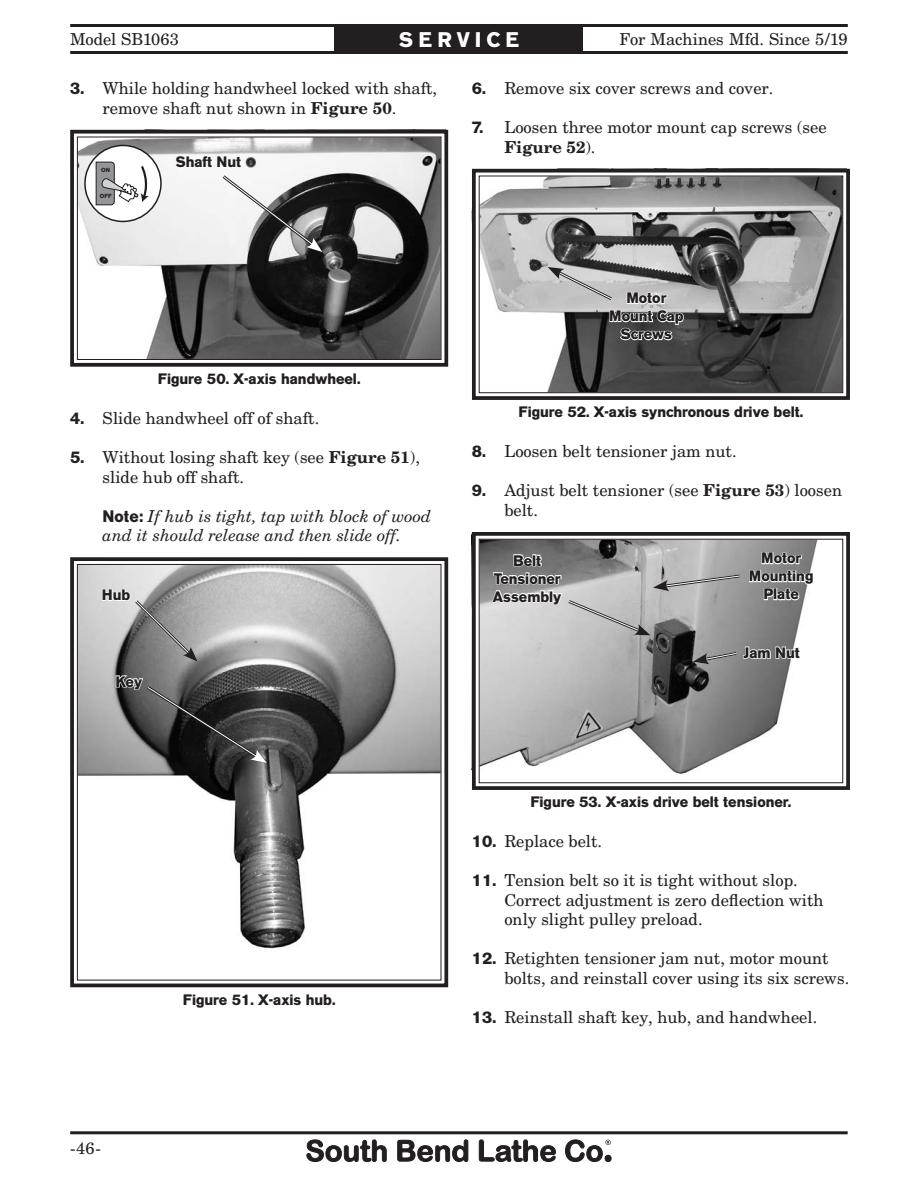
<style>
.page{position:relative;width:918px;height:1188px;background:#fff}
.page>*{position:absolute;margin:0;border:0;box-sizing:border-box;transform-origin:0 0}
.t1{font:700 21px "AG Old Face";letter-spacing:.245em;color:#fff}
.SB-Primary_List{font:16.5px/19.5px "New Century Schlbk";color:#231f20}
.SB-Primary_List-2{font:italic 16.5px/19.5px "New Century Schlbk";color:#231f20}
.SB-Figure_Text{font:700 15px "AG Old Face";color:#231f20}
.SB-Callout{font:700 15px/18px "AG Old Face";color:#231f20;text-align:center}
.t2{font:700 5.85px "AG Old Face";color:#231f20}
.s1{font-family:"AG Old Face";font-weight:700}
.s2{font-weight:700}
.s3{font-family:"AG Old Face";font-weight:700;font-style:normal}
</style>
<div class="page">
<hr style="left:70px;top:1131px;width:778px;height:3px;background:#231f20">
<hr style="left:70px;top:51px;width:778px;height:3px;background:#231f20">
<hr style="left:70px;top:24px;width:778px;height:3px;background:#231f20">
<div style="left:335px;top:26px;width:248px;height:26px;background:#231f20"></div>
<svg style="left:306px;top:1139px;width:306px;height:23px"></svg>
<svg style="left:471px;top:168px;width:379px;height:232px"></svg>
<div style="left:479px;top:176px;width:364px;height:217px;border:1px solid #231f20"></div>
<svg style="left:548px;top:267px;width:137px;height:75px"></svg>
<svg style="left:70px;top:129px;width:379px;height:238px"></svg>
<div style="left:77px;top:137px;width:364px;height:223px;border:1px solid #231f20"></div>
<svg style="left:174px;top:155px;width:148px;height:97px"></svg>
<svg style="left:70px;top:557px;width:379px;height:431px"></svg>
<div style="left:77px;top:564px;width:364px;height:416px;border:1px solid #231f20"></div>
<svg style="left:101px;top:588px;width:97px;height:74px"></svg>
<svg style="left:115px;top:674px;width:152px;height:89px"></svg>
<svg style="left:471px;top:532px;width:379px;height:258px"></svg>
<div style="left:479px;top:539px;width:364px;height:244px;border:1px solid #231f20"></div>
<svg style="left:491px;top:546px;width:324px;height:89px"></svg>
<svg style="left:693px;top:646px;width:108px;height:18px"></svg>
<div style="left:85px;top:145px;width:76px;height:76px;background:#fff;border-radius:50%"></div>
<svg style="left:96px;top:162px;width:53px;height:43px"></svg>
<div style="left:84px;top:145px;width:78px;height:77px;border:2px solid #231f20;border-radius:50%"></div>
<p class="SB-Primary_List" style="left:70px;top:29px;width:110px">Model SB1063</p>
<p class="t1" style="left:399px;top:27px;width:121px">SERVICE</p>
<p class="SB-Primary_List" style="left:620px;top:29px;width:230px">For Machines Mfd. Since 5/19</p>
<p class="SB-Primary_List" style="left:472px;top:78px;width:303px"><span class="s1">6.</span> Remove six cover screws and cover.</p>
<p class="SB-Primary_List" style="left:504px;top:117px;width:324px;text-indent:-32px"><span class="s1">7.</span> Loosen three motor mount cap screws (see<br><span class="s2">Figure 52</span>).</p>
<p class="SB-Primary_List" style="left:70px;top:78px;width:369px;text-align:center"><span class="s1">3.</span> While holding handwheel locked with shaft, remove shaft nut shown in <span class="s2">Figure 50</span>.</p>
<p class="SB-Callout" style="left:176px;top:153px;width:67px">Shaft Nut</p>
<p class="t2" style="left:101px;top:166px;width:10px">ON</p>
<p class="t2" style="left:100px;top:192px;width:13px">OFF</p>
<p class="SB-Figure_Text" style="left:158px;top:370px;width:204px">Figure 50. X-axis handwheel.</p>
<p class="SB-Primary_List" style="left:70px;top:408px;width:251px"><span class="s1">4.</span> Slide handwheel off of shaft.</p>
<p class="SB-Primary_List" style="left:103px;top:447px;width:319px;text-indent:-32px"><span class="s1">5.</span> Without losing shaft key (see <span class="s2">Figure 51</span>), slide hub off shaft.</p>
<p class="SB-Primary_List-2" style="left:103px;top:506px;width:330px"><span class="s3">Note:</span> If hub is tight, tap with block of wood and it should release and then slide off.</p>
<p class="SB-Callout" style="left:102px;top:586px;width:30px">Hub</p>
<p class="SB-Callout" style="left:115px;top:672px;width:28px">Key</p>
<p class="SB-Callout" style="left:609px;top:289px;width:76px">Motor<br>Mount Cap<br>Screws</p>
<p class="SB-Figure_Text" style="left:519px;top:403px;width:286px">Figure 52. X-axis synchronous drive belt.</p>
<p class="SB-Primary_List" style="left:472px;top:442px;width:266px"><span class="s1">8.</span> Loosen belt tensioner jam nut.</p>
<p class="SB-Primary_List" style="left:504px;top:481px;width:339px;text-indent:-32px"><span class="s1">9.</span> Adjust belt tensioner (see <span class="s2">Figure 53</span>) loosen belt.</p>
<p class="SB-Callout" style="left:493px;top:551px;width:70px">Belt<br>Tensioner<br>Assembly</p>
<p class="SB-Callout" style="left:749px;top:549px;width:66px">Motor<br>Mounting<br>Plate</p>
<p class="SB-Callout" style="left:744px;top:644px;width:57px">Jam Nut</p>
<p class="SB-Figure_Text" style="left:183px;top:990px;width:154px">Figure 51. X-axis hub.</p>
<p class="SB-Figure_Text" style="left:531px;top:793px;width:262px">Figure 53. X-axis drive belt tensioner.</p>
<p class="SB-Primary_List" style="left:472px;top:832px;width:132px"><span class="s1">10.</span> Replace belt.</p>
<p class="SB-Primary_List" style="left:504px;top:871px;width:321px;text-indent:-32px"><span class="s1">11.</span> Tension belt so it is tight without slop.<br>Correct adjustment is zero deflection with only slight pulley preload.</p>
<p class="SB-Primary_List" style="left:504px;top:949px;width:347px;text-indent:-32px"><span class="s1">12.</span> Retighten tensioner jam nut, motor mount bolts, and reinstall cover using its six screws.</p>
<p class="SB-Primary_List" style="left:472px;top:1007px;width:347px"><span class="s1">13.</span> Reinstall shaft key, hub, and handwheel.</p>
<p class="SB-Primary_List" style="left:70px;top:1138px;width:32px">-46-</p>
</div>
